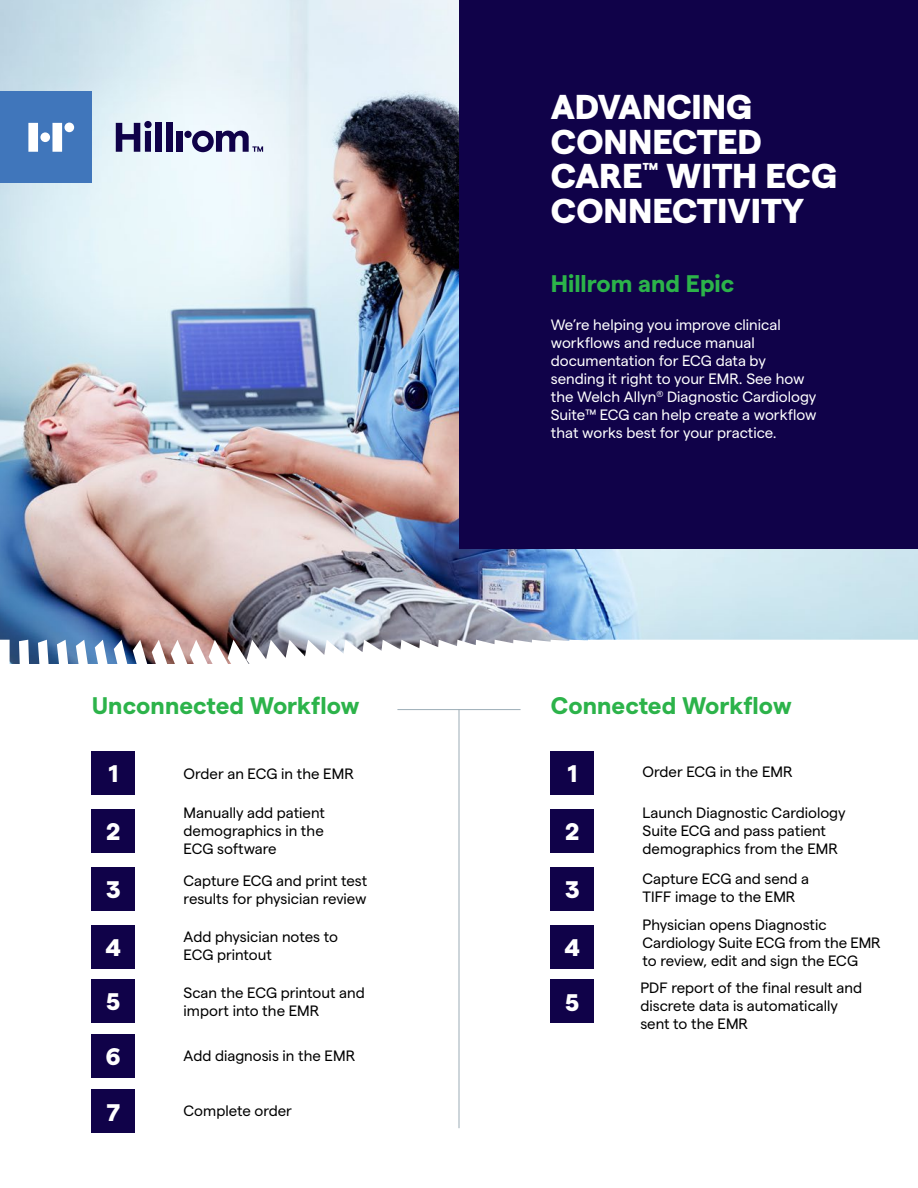
<style>
.page{position:relative;width:918px;height:1188px;background:#fff}
.page>*{position:absolute;margin:0;border:0;box-sizing:border-box;transform-origin:0 0}
.t1{font:800 34.5px/34.5px "Matter";color:#fff}
.t2{font:700 24px "Matter";color:#2cb34a}
.t3{font:800 24px "Matter";color:#fff}
.t4{font:15px/18px "Matter";color:#000}
.t5{font:15px/18px "Matter";color:#fff}
</style>
<div class="page">
<img style="left:0;top:0;width:918px;height:640px">
<div style="left:459px;top:0;width:459px;height:548px;background:#100249"></div>
<hr style="left:459px;top:709px;width:1px;height:419px;background:#9cadb7">
<hr style="left:397px;top:709px;width:124px;height:1px;background:#9cadb7">
<div style="left:92px;top:751px;width:43px;height:43px;background:#100249"></div>
<div style="left:551px;top:751px;width:43px;height:43px;background:#100249"></div>
<div style="left:92px;top:809px;width:43px;height:43px;background:#100249"></div>
<div style="left:551px;top:809px;width:43px;height:43px;background:#100249"></div>
<div style="left:92px;top:867px;width:43px;height:43px;background:#100249"></div>
<div style="left:92px;top:979px;width:43px;height:43px;background:#100249"></div>
<div style="left:551px;top:867px;width:43px;height:43px;background:#100249"></div>
<div style="left:92px;top:925px;width:43px;height:43px;background:#100249"></div>
<div style="left:92px;top:1034px;width:43px;height:43px;background:#100249"></div>
<div style="left:92px;top:1090px;width:43px;height:43px;background:#100249"></div>
<div style="left:551px;top:925px;width:43px;height:43px;background:#100249"></div>
<div style="left:551px;top:980px;width:43px;height:43px;background:#100249"></div>
<svg style="left:9px;top:640px;width:579px;height:24px"></svg>
<div style="left:0;top:92px;width:91px;height:91px;background:#4076bb"></div>
<svg style="left:28px;top:123px;width:10px;height:29px"></svg>
<svg style="left:52px;top:123px;width:10px;height:29px"></svg>
<div style="left:65px;top:123px;width:9px;height:9px;background:#fff;border-radius:50%"></div>
<div style="left:156px;top:123px;width:6px;height:29px;background:#100249"></div>
<div style="left:166px;top:123px;width:6px;height:29px;background:#100249"></div>
<div style="left:177px;top:131px;width:6px;height:21px;background:#100249"></div>
<div style="left:184px;top:131px;width:8px;height:7px;background:#100249;border-radius:50%"></div>
<svg style="left:116px;top:121px;width:36px;height:31px"></svg>
<div style="left:40px;top:132px;width:10px;height:10px;background:#fff;border-radius:50%"></div>
<svg style="left:192px;top:131px;width:71px;height:21px"></svg>
<h1 class="t1" style="left:551px;top:87px;width:288px">ADVANCING<br>CONNECTED<br>CARE<sup>™</sup> WITH ECG<br>CONNECTIVITY</h1>
<h2 class="t2" style="left:92px;top:688px;width:269px">Unconnected Workflow</h2>
<h2 class="t2" style="left:551px;top:266px;width:185px">Hillrom and Epic</h2>
<p class="t5" style="left:551px;top:315px;width:267px">We’re helping you improve clinical workflows and reduce manual documentation for ECG data by sending it right to your EMR. See how the Welch Allyn<sup>®</sup> Diagnostic Cardiology Suite™ ECG can help create a workflow that works best for your practice.</p>
<h2 class="t2" style="left:551px;top:688px;width:243px">Connected Workflow</h2>
<h2 class="t3" style="left:108px;top:756px;width:11px">1</h2>
<h2 class="t3" style="left:567px;top:756px;width:11px">1</h2>
<p class="t4" style="left:184px;top:763px;width:172px">Order an ECG in the EMR</p>
<p class="t4" style="left:184px;top:803px;width:143px;text-align:justify">Manually add patient demographics in the ECG software</p>
<p class="t4" style="left:184px;top:871px;width:185px">Capture ECG and print test results for physician review</p>
<h2 class="t3" style="left:106px;top:814px;width:16px">2</h2>
<h2 class="t3" style="left:565px;top:814px;width:16px">2</h2>
<h2 class="t3" style="left:106px;top:872px;width:16px">3</h2>
<h2 class="t3" style="left:565px;top:872px;width:16px">3</h2>
<h2 class="t3" style="left:106px;top:930px;width:17px">4</h2>
<h2 class="t3" style="left:106px;top:984px;width:16px">5</h2>
<h2 class="t3" style="left:106px;top:1039px;width:17px">6</h2>
<h2 class="t3" style="left:107px;top:1095px;width:15px">7</h2>
<p class="t4" style="left:184px;top:927px;width:156px">Add physician notes to<br>ECG printout</p>
<p class="t4" style="left:184px;top:982px;width:183px">Scan the ECG printout and import into the EMR</p>
<p class="t4" style="left:184px;top:1046px;width:173px">Add diagnosis in the EMR</p>
<p class="t4" style="left:184px;top:1101px;width:110px">Complete order</p>
<h2 class="t3" style="left:565px;top:930px;width:17px">4</h2>
<h2 class="t3" style="left:565px;top:985px;width:16px">5</h2>
<p class="t4" style="left:643px;top:762px;width:151px">Order ECG in the EMR</p>
<p class="t4" style="left:643px;top:803px;width:205px">Launch Diagnostic Cardiology<br>Suite ECG and pass patient demographics from the EMR</p>
<p class="t4" style="left:643px;top:869px;width:168px">Capture ECG and send a<br>TIFF image to the EMR</p>
<p class="t4" style="left:643px;top:915px;width:240px">Physician opens Diagnostic<br>Cardiology Suite ECG from the EMR to review, edit and sign the ECG</p>
<p class="t4" style="left:640px;top:978px;width:223px">PDF report of the final result and discrete data is automatically sent to the EMR</p>
</div>
